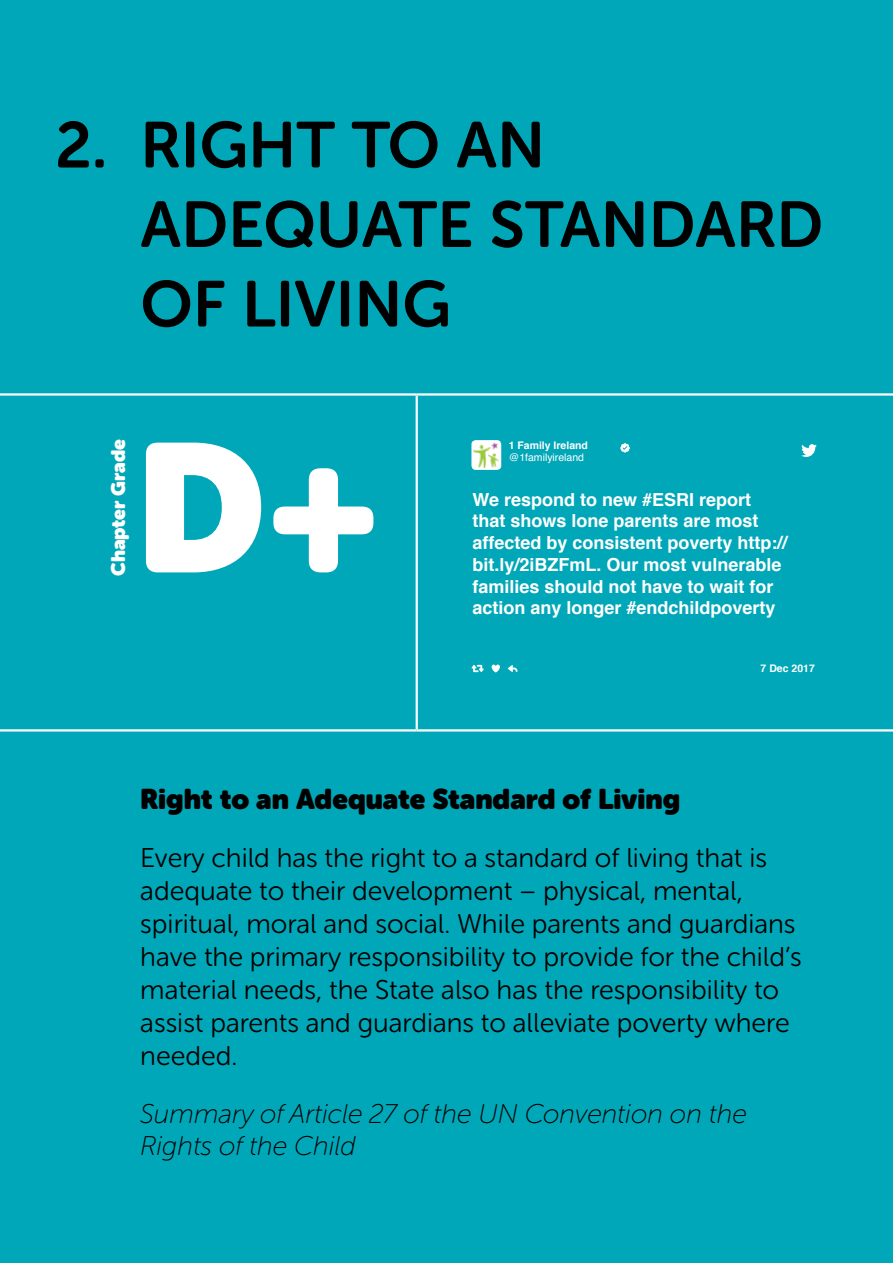
<style>
.page{position:relative;width:893px;height:1263px;background:#00a7b8}
.page>*{position:absolute;margin:0;border:0;box-sizing:border-box;transform-origin:0 0}
.t1{font:180.6px "Museo Sans Rounded";color:#fff}
.t2{font:64.5px/79.5px "Museo Sans Rounded 700";color:#000}
.t3{font:28.2px "Museo Sans Rounded";color:#000}
.t4{font:27px/33px "Museo Sans Rounded 300";color:#000}
.t5{font:italic 27px/32.1px "Museo Sans Rounded 100";color:#000}
.t6{font:19.5px "Museo Sans Rounded";letter-spacing:-.005em;color:#fff}
.t7{font:700 18px/21.8px "Helvetica";color:#fff}
.t8{font:700 10.5px "Helvetica";color:#fff}
.t9{font:10.5px "Helvetica";color:#fff}
</style>
<div class="page">
<hr style="left:0;top:393px;width:417px;height:3px;background:#fff">
<hr style="left:417px;top:393px;width:476px;height:3px;background:#fff">
<hr style="left:416px;top:396px;width:2px;height:333px;background:#fff">
<hr style="left:0;top:729px;width:417px;height:2px;background:#fff">
<hr style="left:417px;top:729px;width:476px;height:2px;background:#fff">
<svg style="left:620px;top:443px;width:10px;height:10px"></svg>
<svg style="left:801px;top:444px;width:16px;height:13px"></svg>
<div style="left:471px;top:440px;width:30px;height:30px;background:#fff;border-radius:4px"></div>
<img style="left:473px;top:443px;width:26px;height:25px">
<svg style="left:472px;top:665px;width:12px;height:7px"></svg>
<svg style="left:492px;top:664px;width:8px;height:8px"></svg>
<svg style="left:508px;top:665px;width:9px;height:7px"></svg>
<h2 class="t2" style="left:55px;top:106px;width:53px">2.</h2>
<h2 class="t2" style="left:140px;top:106px;width:684px">RIGHT TO AN<br>ADEQUATE STANDARD<br>OF LIVING</h2>
<p class="t6" style="left:107px;top:576px;width:138px;rotate:-90deg">Chapter Grade</p>
<h1 class="t1" style="left:136px;top:404px;width:246px">D+</h1>
<p class="t8" style="left:509px;top:437px;width:81px">1 Family Ireland</p>
<p class="t9" style="left:509px;top:449px;width:77px">@1familyireland</p>
<p class="t7" style="left:472px;top:489px;width:317px">We respond to new #ESRI report that shows lone parents are most affected by consistent poverty http:// bit.ly/2iBZFmL. Our most vulnerable families should not have to wait for action any longer #endchildpoverty</p>
<p class="t8" style="left:761px;top:660px;width:56px">7 Dec 2017</p>
<p class="t3" style="left:140px;top:782px;width:541px">Right to an Adequate Standard of Living</p>
<p class="t4" style="left:140px;top:842px;width:663px">Every child has the right to a standard of living that is adequate to their development – physical, mental, spiritual, moral and social. While parents and guardians have the primary responsibility to provide for the child’s material needs, the State also has the responsibility to assist parents and guardians to alleviate poverty where needed.</p>
<p class="t5" style="left:140px;top:1098px;width:608px">Summary of Article 27 of the UN Convention on the<br>Rights of the Child</p>
</div>
